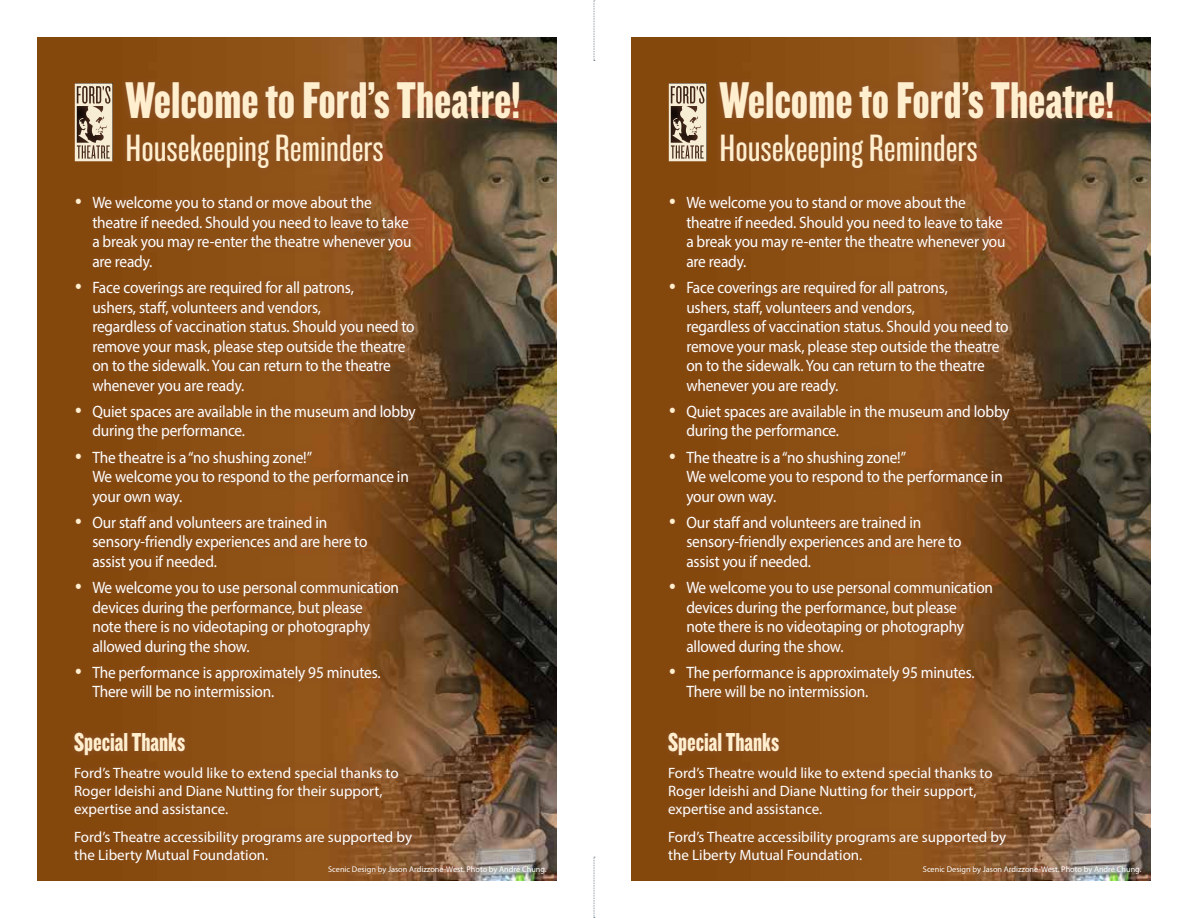
<style>
.page{position:relative;width:1188px;height:918px;background:#fff}
.page>*{position:absolute;margin:0;border:0;box-sizing:border-box;transform-origin:0 0}
.t1{font:53.7px "Knockout 69 Full Liteweight";color:#ffefcf;scale:.92 1}
.t2{font:39.6px "Knockout 27 Junior Bantamwt";color:#ffefcf;scale:1.21 1}
.t3{font:27px "Knockout 69 Full Liteweight";color:#ffefcf;scale:.92 1}
.t4{font:16.5px/19.5px "Myriad Pro";letter-spacing:-.01em;color:#fff;scale:.93 1}
.t5{font:15px/18px "Myriad Pro";color:#fff}
.t6{font:8.25px "Myriad Pro";color:#fff}
.s1{font-size:25.5px;color:#ffefcf}
</style>
<div class="page">
<img style="left:38px;top:38px;width:518px;height:842px">
<img style="left:632px;top:38px;width:518px;height:842px">
<svg style="left:75px;top:83px;width:37px;height:78px;background:#b6a893"></svg>
<svg style="left:669px;top:83px;width:37px;height:78px;background:#b6a893"></svg>
<div style="left:118px;top:74px;width:409px;height:101px;background:#8e5237;opacity:.75"></div>
<div style="left:712px;top:74px;width:409px;height:101px;background:#8e5237;opacity:.75"></div>
<div style="left:67px;top:725px;width:126px;height:38px;background:#8e5237;opacity:.75"></div>
<div style="left:661px;top:725px;width:126px;height:38px;background:#8e5237;opacity:.75"></div>
<div style="left:69px;top:190px;width:354px;height:516px;background:#8e5237;opacity:.75"></div>
<div style="left:663px;top:190px;width:354px;height:516px;background:#8e5237;opacity:.75"></div>
<div style="left:67px;top:760px;width:352px;height:110px;background:#8e5237;opacity:.75"></div>
<div style="left:661px;top:760px;width:352px;height:110px;background:#8e5237;opacity:.75"></div>
<svg style="left:594px;top:0;width:1px;height:61px"></svg>
<svg style="left:594px;top:857px;width:1px;height:61px"></svg>
<h1 class="t1" style="left:126px;top:67px;width:431px">Welcome to Ford’s Theatre!</h1>
<h2 class="t2" style="left:126px;top:125px;width:215px">Housekeeping Reminders</h2>
<p class="t4" style="left:92px;top:193px;width:345px;text-indent:-17px"><span class="s1">•</span> We welcome you to stand or move about the theatre if needed. Should you need to leave to take a break you may re-enter the theatre whenever you are ready.</p>
<p class="t4" style="left:92px;top:278px;width:348px;text-indent:-17px"><span class="s1">•</span> Face coverings are required for all patrons,<br>ushers, staff, volunteers and vendors,<br>regardless of vaccination status. Should you need to remove your mask, please step outside the theatre on to the sidewalk. You can return to the theatre whenever you are ready.</p>
<p class="t4" style="left:92px;top:401px;width:349px;text-indent:-17px"><span class="s1">•</span> Quiet spaces are available in the museum and lobby during the performance.</p>
<p class="t4" style="left:92px;top:447px;width:342px;text-indent:-17px"><span class="s1">•</span> The theatre is a “no shushing zone!”<br>We welcome you to respond to the performance in your own way.</p>
<p class="t4" style="left:92px;top:512px;width:297px;text-indent:-17px"><span class="s1">•</span> Our staff and volunteers are trained in sensory-friendly experiences and are here to assist you if needed.</p>
<p class="t4" style="left:92px;top:578px;width:331px;text-indent:-17px"><span class="s1">•</span> We welcome you to use personal communication devices during the performance, but please<br>note there is no videotaping or photography allowed during the show.</p>
<p class="t4" style="left:92px;top:662px;width:312px;text-indent:-17px"><span class="s1">•</span> The performance is approximately 95 minutes.<br>There will be no intermission.</p>
<h1 class="t1" style="left:720px;top:67px;width:431px">Welcome to Ford’s Theatre!</h1>
<h2 class="t2" style="left:720px;top:125px;width:215px">Housekeeping Reminders</h2>
<p class="t4" style="left:686px;top:193px;width:345px;text-indent:-17px"><span class="s1">•</span> We welcome you to stand or move about the theatre if needed. Should you need to leave to take a break you may re-enter the theatre whenever you are ready.</p>
<p class="t4" style="left:686px;top:278px;width:348px;text-indent:-17px"><span class="s1">•</span> Face coverings are required for all patrons,<br>ushers, staff, volunteers and vendors,<br>regardless of vaccination status. Should you need to remove your mask, please step outside the theatre on to the sidewalk. You can return to the theatre whenever you are ready.</p>
<p class="t4" style="left:686px;top:401px;width:349px;text-indent:-17px"><span class="s1">•</span> Quiet spaces are available in the museum and lobby during the performance.</p>
<p class="t4" style="left:686px;top:447px;width:342px;text-indent:-17px"><span class="s1">•</span> The theatre is a “no shushing zone!”<br>We welcome you to respond to the performance in your own way.</p>
<p class="t4" style="left:686px;top:512px;width:297px;text-indent:-17px"><span class="s1">•</span> Our staff and volunteers are trained in sensory-friendly experiences and are here to assist you if needed.</p>
<p class="t4" style="left:686px;top:578px;width:331px;text-indent:-17px"><span class="s1">•</span> We welcome you to use personal communication devices during the performance, but please<br>note there is no videotaping or photography allowed during the show.</p>
<p class="t4" style="left:686px;top:662px;width:312px;text-indent:-17px"><span class="s1">•</span> The performance is approximately 95 minutes.<br>There will be no intermission.</p>
<h3 class="t3" style="left:74px;top:725px;width:122px">Special Thanks</h3>
<h3 class="t3" style="left:668px;top:725px;width:122px">Special Thanks</h3>
<p class="t5" style="left:74px;top:764px;width:326px">Ford’s Theatre would like to extend special thanks to<br>Roger Ideishi and Diane Nutting for their support, expertise and assistance.</p>
<p class="t5" style="left:74px;top:827px;width:340px">Ford’s Theatre accessibility programs are supported by the Liberty Mutual Foundation.</p>
<p class="t5" style="left:668px;top:764px;width:326px">Ford’s Theatre would like to extend special thanks to<br>Roger Ideishi and Diane Nutting for their support, expertise and assistance.</p>
<p class="t5" style="left:668px;top:827px;width:340px">Ford’s Theatre accessibility programs are supported by the Liberty Mutual Foundation.</p>
<p class="t6" style="left:328px;top:865px;width:220px">Scenic Design by Jason Ardizzone-West. Photo by André Chung.</p>
<p class="t6" style="left:923px;top:864px;width:220px">Scenic Design by Jason Ardizzone-West. Photo by André Chung.</p>
</div>
